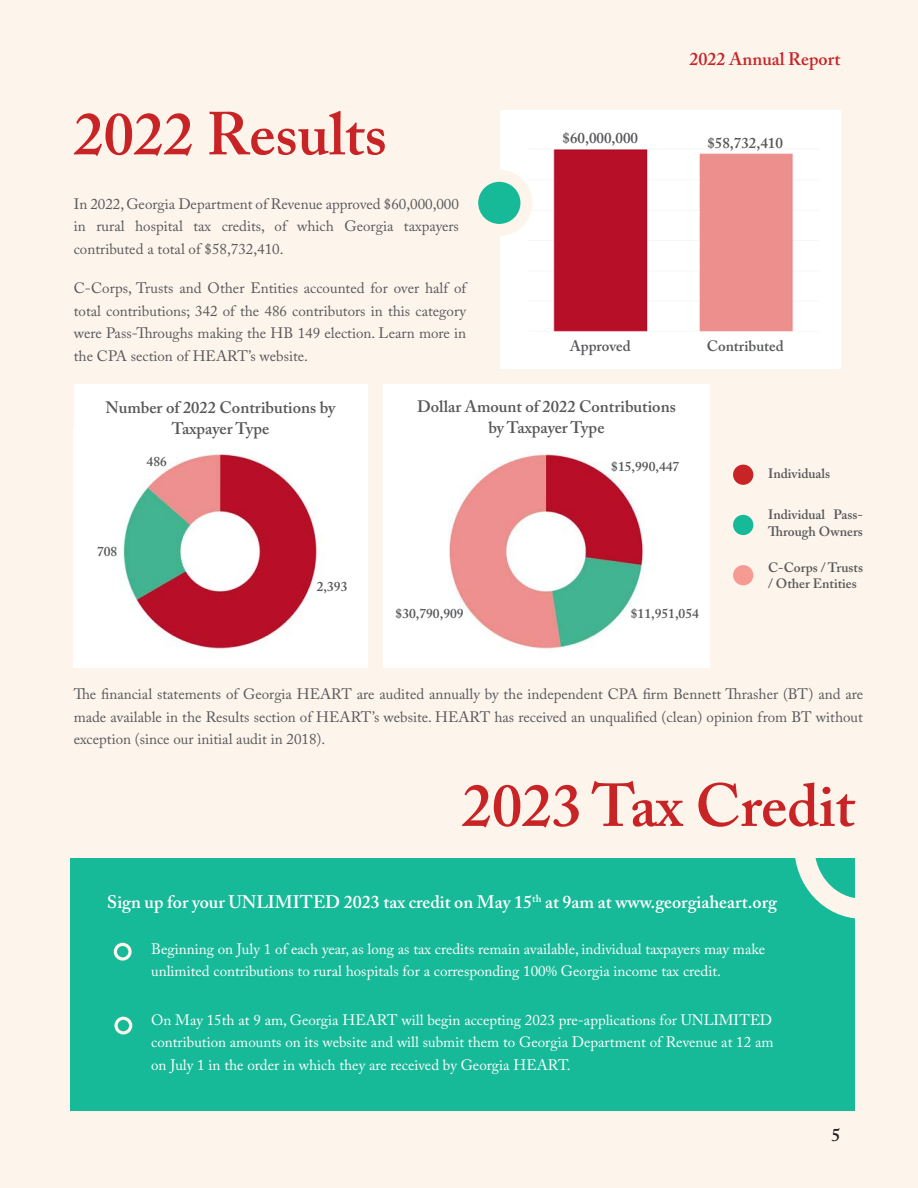
<style>
.page{position:relative;width:918px;height:1188px;background:#fdf4ec}
.page>*{position:absolute;margin:0;border:0;box-sizing:border-box;transform-origin:0 0}
.t1{font:600 60px "Adobe Caslon Pro";color:#c82426}
.t2{font:600 18px "Adobe Caslon Pro";color:#fff}
.t3{font:600 18px "Adobe Caslon Pro";color:#c82426}
.t4{font:600 18px "Adobe Caslon Pro";color:#231f20}
.t5{font:600 16.5px/21px "Adobe Caslon Pro";color:#57585a;text-align:center}
.t6{font:15px/22.5px "Adobe Caslon Pro";color:#57585a;text-align:justify}
.t7{font:15px/22.5px "Adobe Caslon Pro";color:#fff}
.t8{font:600 15px "Adobe Caslon Pro";color:#57585a}
.t9{font:600 13.5px/16.2px "Adobe Caslon Pro";color:#57585a}
</style>
<div class="page">
<img style="left:500px;top:114px;width:340px;height:255px">
<svg style="left:472px;top:176px;width:54px;height:54px;background:#38c1a4"></svg>
<div style="left:466px;top:170px;width:66px;height:66px;border:12px solid #fdf4ec;border-radius:50%"></div>
<div style="left:74px;top:384px;width:293px;height:284px;background:#fff"></div>
<img style="left:123px;top:454px;width:194px;height:195px">
<div style="left:384px;top:384px;width:326px;height:284px;background:#fff"></div>
<img style="left:449px;top:453px;width:194px;height:196px">
<div style="left:730px;top:462px;width:26px;height:26px;background:#c82426;border-radius:50%"></div>
<div style="left:727px;top:459px;width:32px;height:32px;border:6px solid #fdf4ec;border-radius:50%"></div>
<div style="left:730px;top:512px;width:26px;height:26px;background:#16b998;border-radius:50%"></div>
<div style="left:727px;top:509px;width:32px;height:32px;border:6px solid #fdf4ec;border-radius:50%"></div>
<div style="left:730px;top:562px;width:26px;height:26px;background:#f69b94;border-radius:50%"></div>
<div style="left:727px;top:559px;width:32px;height:32px;border:6px solid #fdf4ec;border-radius:50%"></div>
<div style="left:70px;top:858px;width:785px;height:252px;background:#16b998"></div>
<svg style="left:795px;top:858px;width:60px;height:61px"></svg>
<svg style="left:116px;top:1018px;width:15px;height:15px"></svg>
<div style="left:114px;top:1017px;width:18px;height:18px;border:3px solid #fdf4ec;border-radius:50%"></div>
<svg style="left:115px;top:944px;width:15px;height:15px"></svg>
<div style="left:114px;top:943px;width:18px;height:18px;border:3px solid #fdf4ec;border-radius:50%"></div>
<p class="t1" style="left:74px;top:99px;width:314px">2022 Results</p>
<p class="t6" style="left:74px;top:193px;width:387px">In 2022, Georgia Department of Revenue approved $60,000,000 in rural hospital tax credits, of which Georgia taxpayers contributed a total of $58,732,410.</p>
<p class="t6" style="left:74px;top:277px;width:394px">C-Corps, Trusts and Other Entities accounted for over half of total contributions; 342 of the 486 contributors in this category were Pass-Throughs making the HB 149 election. Learn more in the CPA section of HEART’s website.</p>
<p class="t8" style="left:563px;top:129px;width:77px">$60,000,000</p>
<p class="t3" style="left:689px;top:48px;width:152px">2022 Annual Report</p>
<p class="t8" style="left:707px;top:134px;width:77px">$58,732,410</p>
<p class="t8" style="left:570px;top:337px;width:62px">Approved</p>
<p class="t8" style="left:707px;top:337px;width:78px">Contributed</p>
<p class="t5" style="left:106px;top:397px;width:231px">Number of 2022 Contributions by<br>Taxpayer Type</p>
<p class="t5" style="left:417px;top:396px;width:260px">Dollar Amount of 2022 Contributions by Taxpayer Type</p>
<p class="t9" style="left:147px;top:453px;width:22px">486</p>
<p class="t9" style="left:97px;top:543px;width:22px">708</p>
<p class="t9" style="left:317px;top:579px;width:32px">2,393</p>
<p class="t9" style="left:611px;top:459px;width:69px">$15,990,447</p>
<p class="t9" style="left:768px;top:465px;width:63px">Individuals</p>
<p class="t9" style="left:768px;top:507px;width:96px">Individual Pass-<br>Through Owners</p>
<p class="t9" style="left:768px;top:559px;width:96px">C-Corps / Trusts / Other Entities</p>
<p class="t9" style="left:396px;top:606px;width:69px">$30,790,909</p>
<p class="t9" style="left:631px;top:606px;width:69px">$11,951,054</p>
<p class="t6" style="left:74px;top:683px;width:791px">The financial statements of Georgia HEART are audited annually by the independent CPA firm Bennett Thrasher (BT) and are made available in the Results section of HEART’s website. HEART has received an unqualified (clean) opinion from BT without exception (since our initial audit in 2018).</p>
<p class="t1" style="left:462px;top:770px;width:394px">2023 Tax Credit</p>
<p class="t2" style="left:107px;top:891px;width:671px">Sign up for your UNLIMITED 2023 tax credit on May 15<sup>th</sup> at 9am at www.georgiaheart.org</p>
<p class="t7" style="left:151px;top:937px;width:616px">Beginning on July 1 of each year, as long as tax credits remain available, individual taxpayers may make unlimited contributions to rural hospitals for a corresponding 100% Georgia income tax credit.</p>
<p class="t7" style="left:151px;top:1008px;width:624px;text-align:justify">On May 15th at 9 am, Georgia HEART will begin accepting 2023 pre-applications for UNLIMITED contribution amounts on its website and will submit them to Georgia Department of Revenue at 12 am on July 1 in the order in which they are received by Georgia HEART.</p>
<p class="t4" style="left:831px;top:1124px;width:10px">5</p>
</div>
